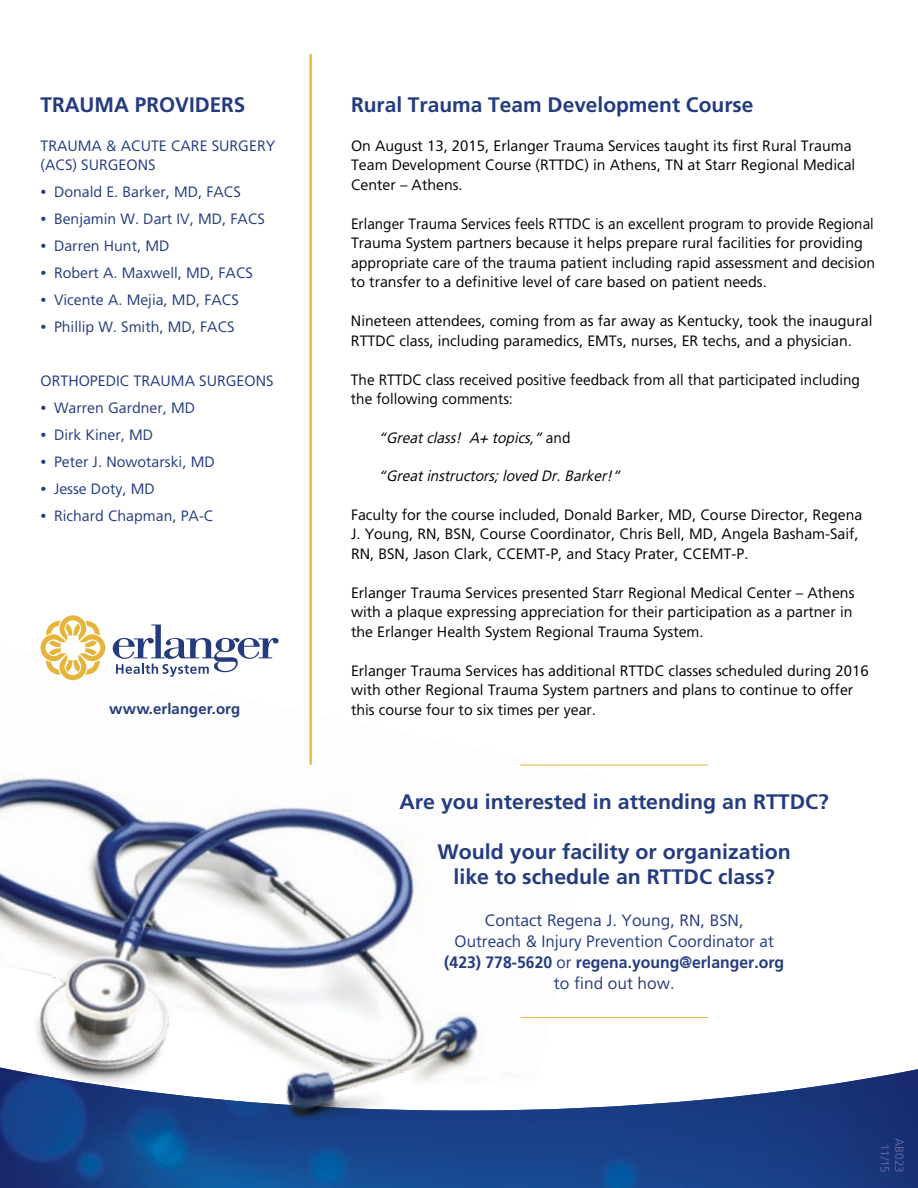
<style>
.page{position:relative;width:918px;height:1188px;background:#fff}
.page>*{position:absolute;margin:0;border:0;box-sizing:border-box;transform-origin:0 0}
.t1{font:700 21px/25.2px "Weissach";color:#253b80;text-align:center}
.t2{font:16.5px/21px "Weissach";color:#253b80;text-align:center}
.t3{font:15px/19.5px "Weissach";color:#000}
.t4{font:15px/19.5px "Weissach";color:#253b80}
.t5{font:15px/19.5px "Weissach";color:#000;scale:.96 1}
.t6{font:italic 15px "Weissach";color:#000}
.t7{font:700 15px "Weissach";letter-spacing:.005em;color:#253b80}
.t8{font:12px/14.4px "Weissach";color:#63679c;text-align:center}
.s1{font-size:12px}
.s2{font-style:normal}
.s3{font-weight:700}
</style>
<div class="page">
<img style="left:602px;top:1069px;width:316px;height:119px">
<img style="left:0;top:647px;width:602px;height:541px">
<hr style="left:310px;top:54px;width:2px;height:711px;background:#e5b53b">
<svg style="left:40px;top:615px;width:65px;height:65px"></svg>
<svg style="left:113px;top:625px;width:166px;height:52px"></svg>
<hr style="left:521px;top:765px;width:187px;height:1px;background:#e5b53b">
<hr style="left:521px;top:1017px;width:187px;height:1px;background:#e5b53b">
<h1 class="t1" style="left:40px;top:92px;width:206px">TRAUMA PROVIDERS</h1>
<p class="t4" style="left:40px;top:136px;width:236px">TRAUMA &amp; ACUTE CARE SURGERY (ACS) SURGEONS</p>
<p class="t4" style="left:40px;top:182px;width:202px"><span class="s1">•</span> Donald E. Barker, MD, FACS</p>
<p class="t4" style="left:40px;top:209px;width:226px"><span class="s1">•</span> Benjamin W. Dart IV, MD, FACS</p>
<p class="t4" style="left:40px;top:236px;width:131px"><span class="s1">•</span> Darren Hunt, MD</p>
<p class="t4" style="left:40px;top:263px;width:214px"><span class="s1">•</span> Robert A. Maxwell, MD, FACS</p>
<p class="t4" style="left:40px;top:290px;width:200px"><span class="s1">•</span> Vicente A. Mejia, MD, FACS</p>
<p class="t4" style="left:40px;top:317px;width:196px"><span class="s1">•</span> Phillip W. Smith, MD, FACS</p>
<p class="t4" style="left:40px;top:371px;width:235px">ORTHOPEDIC TRAUMA SURGEONS</p>
<p class="t4" style="left:40px;top:398px;width:156px"><span class="s1">•</span> Warren Gardner, MD</p>
<p class="t4" style="left:40px;top:425px;width:114px"><span class="s1">•</span> Dirk Kiner, MD</p>
<p class="t4" style="left:40px;top:452px;width:176px"><span class="s1">•</span> Peter J. Nowotarski, MD</p>
<p class="t4" style="left:40px;top:479px;width:116px"><span class="s1">•</span> Jesse Doty, MD</p>
<p class="t4" style="left:40px;top:506px;width:175px"><span class="s1">•</span> Richard Chapman, PA-C</p>
<h1 class="t1" style="left:351px;top:92px;width:404px">Rural Trauma Team Development Course</h1>
<p class="t3" style="left:351px;top:136px;width:506px">On August 13, 2015, Erlanger Trauma Services taught its first Rural Trauma<br>Team Development Course (RTTDC) in Athens, TN at Starr Regional Medical<br>Center – Athens.</p>
<p class="t5" style="left:351px;top:214px;width:547px">Erlanger Trauma Services feels RTTDC is an excellent program to provide Regional Trauma System partners because it helps prepare rural facilities for providing appropriate care of the trauma patient including rapid assessment and decision to transfer to a definitive level of care based on patient needs.</p>
<p class="t3" style="left:351px;top:311px;width:523px">Nineteen attendees, coming from as far away as Kentucky, took the inaugural<br>RTTDC class, including paramedics, EMTs, nurses, ER techs, and a physician.</p>
<p class="t3" style="left:351px;top:370px;width:510px">The RTTDC class received positive feedback from all that participated including the following comments:</p>
<p class="t6" style="left:378px;top:430px;width:194px">“Great class! A+ topics,” <span class="s2">and</span></p>
<p class="t6" style="left:378px;top:467px;width:244px">“Great instructors; loved Dr. Barker!”</p>
<p class="t3" style="left:351px;top:505px;width:513px">Faculty for the course included, Donald Barker, MD, Course Director, Regena<br>J. Young, RN, BSN, Course Coordinator, Chris Bell, MD, Angela Basham-Saif,<br>RN, BSN, Jason Clark, CCEMT-P, and Stacy Prater, CCEMT-P.</p>
<p class="t3" style="left:351px;top:583px;width:505px">Erlanger Trauma Services presented Starr Regional Medical Center – Athens with a plaque expressing appreciation for their participation as a partner in the Erlanger Health System Regional Trauma System.</p>
<p class="t3" style="left:351px;top:661px;width:519px">Erlanger Trauma Services has additional RTTDC classes scheduled during 2016 with other Regional Trauma System partners and plans to continue to offer</p>
<p class="t7" style="left:109px;top:700px;width:133px">www.erlanger.org</p>
<p class="t3" style="left:351px;top:700px;width:247px">this course four to six times per year.</p>
<h1 class="t1" style="left:400px;top:789px;width:431px">Are you interested in attending an RTTDC?</h1>
<h1 class="t1" style="left:437px;top:839px;width:355px">Would your facility or organization like to schedule an RTTDC class?</h1>
<p class="t2" style="left:444px;top:910px;width:341px">Contact Regena J. Young, RN, BSN,<br>Outreach &amp; Injury Prevention Coordinator at <span class="s3">(423) 778-5620</span> or <span class="s3">regena.young@erlanger.org </span>to find out how.</p>
<p class="t8" style="left:907px;top:1138px;width:36px;rotate:90deg">AB023<br>11/15</p>
</div>
